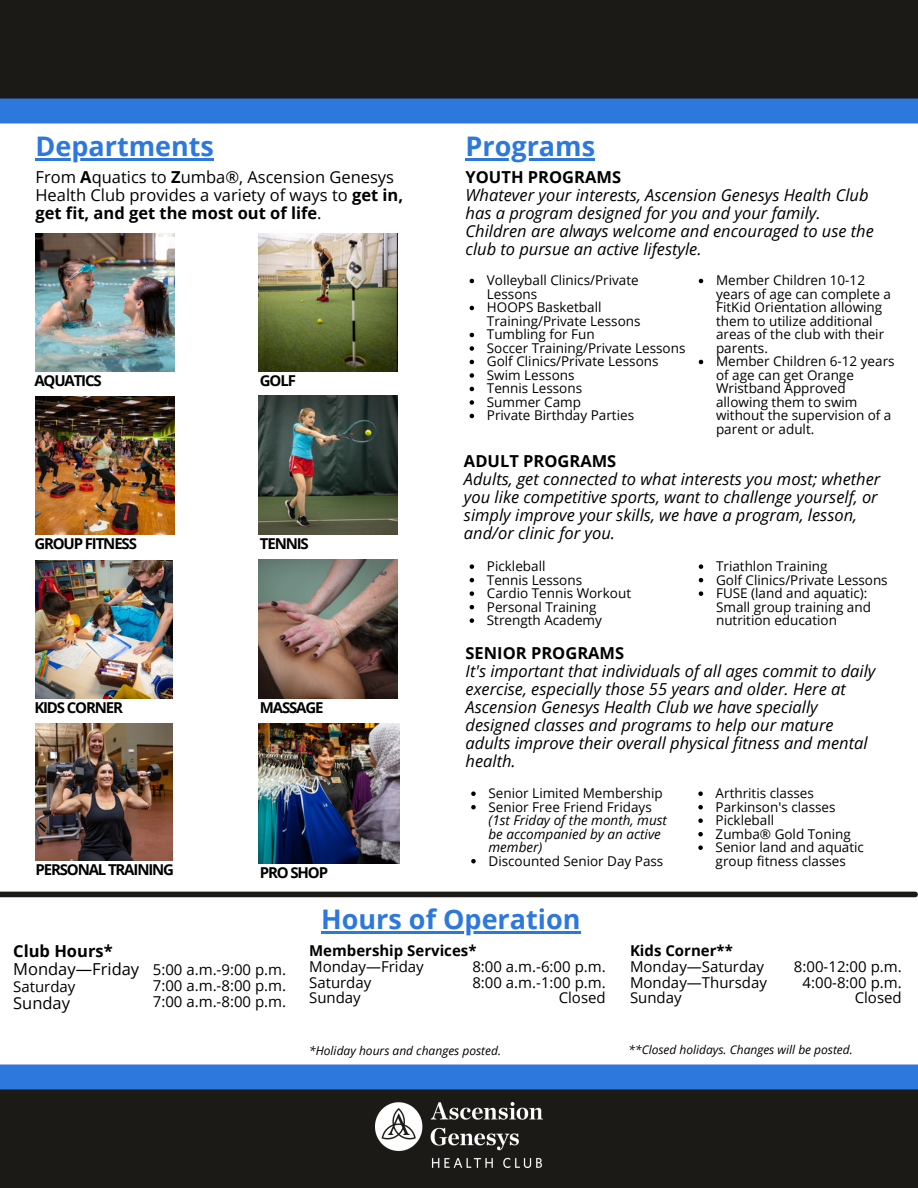
<style>
.page{position:relative;width:918px;height:1188px;background:#fff}
.page>*{position:absolute;margin:0;border:0;box-sizing:border-box;transform-origin:0 0}
.t1{font:700 27px "Open Sans";color:#2d78dd}
.t2{font:italic 16.5px/18px "Open Sans";color:#000}
.t3{font:16.5px/18px "Open Sans";color:#000}
.t4{font:700 16.5px "Open Sans";color:#000}
.t5{font:15px "Open Sans";color:#000}
.t6{font:700 15px "Open Sans";letter-spacing:-.075em;color:#000}
.t7{font:700 15px "Open Sans";color:#000}
.t8{font:13.5px/13.5px "Open Sans";color:#000}
.t9{font:italic 13.5px/13.5px "Open Sans";color:#000}
.t10{font:italic 12px "Open Sans";color:#000}
.s1{font-weight:700}
.s2{font-style:normal}
</style>
<div class="page">
<div style="left:0;top:0;width:918px;height:124px;background:#2d78dd"></div>
<div style="left:0;top:0;width:918px;height:99px;background:#1c1a17"></div>
<div style="left:0;top:1064px;width:918px;height:124px;background:#2d78dd"></div>
<div style="left:0;top:1089px;width:918px;height:99px;background:#1c1a17"></div>
<img style="left:375px;top:1103px;width:168px;height:64px">
<div style="left:0;top:892px;width:915px;height:5px;background:#1c1a17"></div>
<img style="left:35px;top:233px;width:139px;height:139px">
<img style="left:259px;top:396px;width:139px;height:139px">
<img style="left:35px;top:396px;width:139px;height:139px">
<img style="left:259px;top:233px;width:138px;height:139px">
<img style="left:259px;top:559px;width:139px;height:139px">
<img style="left:35px;top:561px;width:138px;height:137px">
<img style="left:35px;top:723px;width:138px;height:138px">
<img style="left:259px;top:723px;width:140px;height:141px">
<hr style="left:321px;top:932px;width:260px;height:2px;background:#2d78dd">
<hr style="left:466px;top:158px;width:129px;height:2px;background:#2d78dd">
<hr style="left:35px;top:158px;width:179px;height:2px;background:#2d78dd">
<svg style="left:470px;top:279px;width:4px;height:4px"></svg>
<svg style="left:470px;top:306px;width:4px;height:4px"></svg>
<svg style="left:470px;top:333px;width:4px;height:4px"></svg>
<svg style="left:470px;top:346px;width:4px;height:5px"></svg>
<svg style="left:470px;top:360px;width:4px;height:4px"></svg>
<svg style="left:470px;top:373px;width:4px;height:5px"></svg>
<svg style="left:470px;top:387px;width:4px;height:4px"></svg>
<svg style="left:470px;top:400px;width:4px;height:5px"></svg>
<svg style="left:470px;top:414px;width:4px;height:4px"></svg>
<svg style="left:699px;top:279px;width:4px;height:4px"></svg>
<svg style="left:699px;top:360px;width:4px;height:4px"></svg>
<svg style="left:470px;top:564px;width:4px;height:5px"></svg>
<svg style="left:470px;top:578px;width:4px;height:4px"></svg>
<svg style="left:470px;top:591px;width:4px;height:5px"></svg>
<svg style="left:470px;top:605px;width:4px;height:4px"></svg>
<svg style="left:470px;top:618px;width:4px;height:5px"></svg>
<svg style="left:699px;top:564px;width:4px;height:5px"></svg>
<svg style="left:699px;top:578px;width:4px;height:4px"></svg>
<svg style="left:699px;top:591px;width:4px;height:5px"></svg>
<svg style="left:471px;top:791px;width:5px;height:5px"></svg>
<svg style="left:471px;top:805px;width:5px;height:4px"></svg>
<svg style="left:471px;top:859px;width:5px;height:4px"></svg>
<svg style="left:698px;top:791px;width:5px;height:5px"></svg>
<svg style="left:698px;top:805px;width:5px;height:4px"></svg>
<svg style="left:698px;top:818px;width:5px;height:5px"></svg>
<svg style="left:698px;top:832px;width:5px;height:4px"></svg>
<svg style="left:698px;top:845px;width:5px;height:5px"></svg>
<p class="t1" style="left:35px;top:127px;width:180px">Departments</p>
<p class="t3" style="left:35px;top:168px;width:369px">From <span class="s1">A</span>quatics to <span class="s1">Z</span>umba®, Ascension Genesys<br>Health Club provides a variety of ways to <span class="s1">get in, get fit, and get the most out of life</span>.</p>
<p class="t6" style="left:34px;top:370px;width:69px">AQUATICS</p>
<p class="t6" style="left:34px;top:533px;width:104px">GROUP FITNESS</p>
<p class="t6" style="left:260px;top:370px;width:38px">GOLF</p>
<p class="t6" style="left:260px;top:533px;width:50px">TENNIS</p>
<p class="t6" style="left:34px;top:697px;width:90px">KIDS CORNER</p>
<p class="t6" style="left:260px;top:697px;width:65px">MASSAGE</p>
<p class="t6" style="left:35px;top:859px;width:140px">PERSONAL TRAINING</p>
<p class="t6" style="left:260px;top:862px;width:70px">PRO SHOP</p>
<p class="t1" style="left:466px;top:127px;width:131px">Programs</p>
<p class="t4" style="left:466px;top:166px;width:157px">YOUTH PROGRAMS</p>
<p class="t2" style="left:466px;top:186px;width:410px">Whatever your interests, Ascension Genesys Health Club has a program designed for you and your family.<br>Children are always welcome and encouraged to use the club to pursue an active lifestyle.</p>
<p class="t8" style="left:487px;top:274px;width:153px">Volleyball Clinics/Private<br>Lessons</p>
<p class="t8" style="left:487px;top:301px;width:155px">HOOPS Basketball<br>Training/Private Lessons</p>
<p class="t8" style="left:487px;top:328px;width:109px">Tumbling for Fun</p>
<p class="t8" style="left:487px;top:341px;width:200px">Soccer Training/Private Lessons</p>
<p class="t8" style="left:487px;top:355px;width:173px">Golf Clinics/Private Lessons</p>
<p class="t8" style="left:487px;top:368px;width:89px">Swim Lessons</p>
<p class="t8" style="left:487px;top:382px;width:97px">Tennis Lessons</p>
<p class="t8" style="left:487px;top:395px;width:96px">Summer Camp</p>
<p class="t8" style="left:487px;top:409px;width:149px">Private Birthday Parties</p>
<p class="t8" style="left:716px;top:274px;width:176px">Member Children 10-12 years of age can complete a<br>FitKid Orientation allowing them to utilize additional areas of the club with their parents.</p>
<p class="t8" style="left:716px;top:355px;width:180px">Member Children 6-12 years of age can get Orange<br>Wristband Approved allowing them to swim without the supervision of a parent or adult.</p>
<p class="t4" style="left:464px;top:449px;width:154px">ADULT PROGRAMS</p>
<p class="t2" style="left:464px;top:470px;width:418px">Adults, get connected to what interests you most; whether you like competitive sports, want to challenge yourself, or simply improve your skills, we have a program, lesson, and/or clinic for you.</p>
<p class="t8" style="left:487px;top:559px;width:60px">Pickleball</p>
<p class="t8" style="left:487px;top:573px;width:97px">Tennis Lessons</p>
<p class="t8" style="left:487px;top:586px;width:146px">Cardio Tennis Workout</p>
<p class="t8" style="left:487px;top:600px;width:111px">Personal Training</p>
<p class="t8" style="left:487px;top:613px;width:117px">Strength Academy</p>
<p class="t8" style="left:716px;top:559px;width:113px">Triathlon Training</p>
<p class="t8" style="left:716px;top:573px;width:173px">Golf Clinics/Private Lessons</p>
<p class="t8" style="left:716px;top:586px;width:156px">FUSE (land and aquatic):<br>Small group training and nutrition education</p>
<p class="t4" style="left:466px;top:642px;width:160px">SENIOR PROGRAMS</p>
<p class="t2" style="left:466px;top:662px;width:411px">It's important that individuals of all ages commit to daily exercise, especially those 55 years and older. Here at Ascension Genesys Health Club we have specially designed classes and programs to help our mature adults improve their overall physical fitness and mental health.</p>
<p class="t8" style="left:489px;top:786px;width:176px">Senior Limited Membership</p>
<p class="t9" style="left:489px;top:800px;width:180px"><span class="s2">Senior Free Friend Fridays </span>(1st Friday of the month, must be accompanied by an active member)</p>
<p class="t8" style="left:489px;top:854px;width:176px">Discounted Senior Day Pass</p>
<p class="t8" style="left:716px;top:786px;width:100px">Arthritis classes</p>
<p class="t8" style="left:716px;top:800px;width:121px">Parkinson's classes</p>
<p class="t8" style="left:716px;top:813px;width:60px">Pickleball</p>
<p class="t8" style="left:716px;top:827px;width:137px">Zumba® Gold Toning</p>
<p class="t8" style="left:716px;top:840px;width:150px">Senior land and aquatic group fitness classes</p>
<p class="t4" style="left:13px;top:940px;width:101px">Club Hours*</p>
<p class="t3" style="left:13px;top:960px;width:128px">Monday—Friday</p>
<p class="t5" style="left:13px;top:976px;width:64px">Saturday</p>
<p class="t3" style="left:13px;top:994px;width:58px">Sunday</p>
<p class="t5" style="left:153px;top:959px;width:135px">5:00 a.m.-9:00 p.m.</p>
<p class="t5" style="left:153px;top:975px;width:135px">7:00 a.m.-8:00 p.m.</p>
<p class="t5" style="left:153px;top:991px;width:135px">7:00 a.m.-8:00 p.m.</p>
<p class="t1" style="left:321px;top:901px;width:261px">Hours of Operation</p>
<p class="t7" style="left:309px;top:940px;width:169px">Membership Services*</p>
<p class="t5" style="left:309px;top:956px;width:116px">Monday—Friday</p>
<p class="t5" style="left:309px;top:972px;width:64px">Saturday</p>
<p class="t5" style="left:309px;top:987px;width:53px">Sunday</p>
<p class="t5" style="left:472px;top:956px;width:135px">8:00 a.m.-6:00 p.m.</p>
<p class="t5" style="left:472px;top:972px;width:135px">8:00 a.m.-1:00 p.m.</p>
<p class="t5" style="left:559px;top:987px;width:49px">Closed</p>
<p class="t7" style="left:630px;top:940px;width:104px">Kids Corner**</p>
<p class="t5" style="left:630px;top:956px;width:136px">Monday—Saturday</p>
<p class="t5" style="left:630px;top:972px;width:138px">Monday—Thursday</p>
<p class="t5" style="left:630px;top:987px;width:53px">Sunday</p>
<p class="t5" style="left:794px;top:956px;width:109px">8:00-12:00 p.m.</p>
<p class="t5" style="left:803px;top:972px;width:101px">4:00-8:00 p.m.</p>
<p class="t5" style="left:855px;top:987px;width:49px">Closed</p>
<p class="t10" style="left:309px;top:1042px;width:193px">*Holiday hours and changes posted.</p>
<p class="t10" style="left:628px;top:1041px;width:226px">**Closed holidays. Changes will be posted.</p>
</div>
